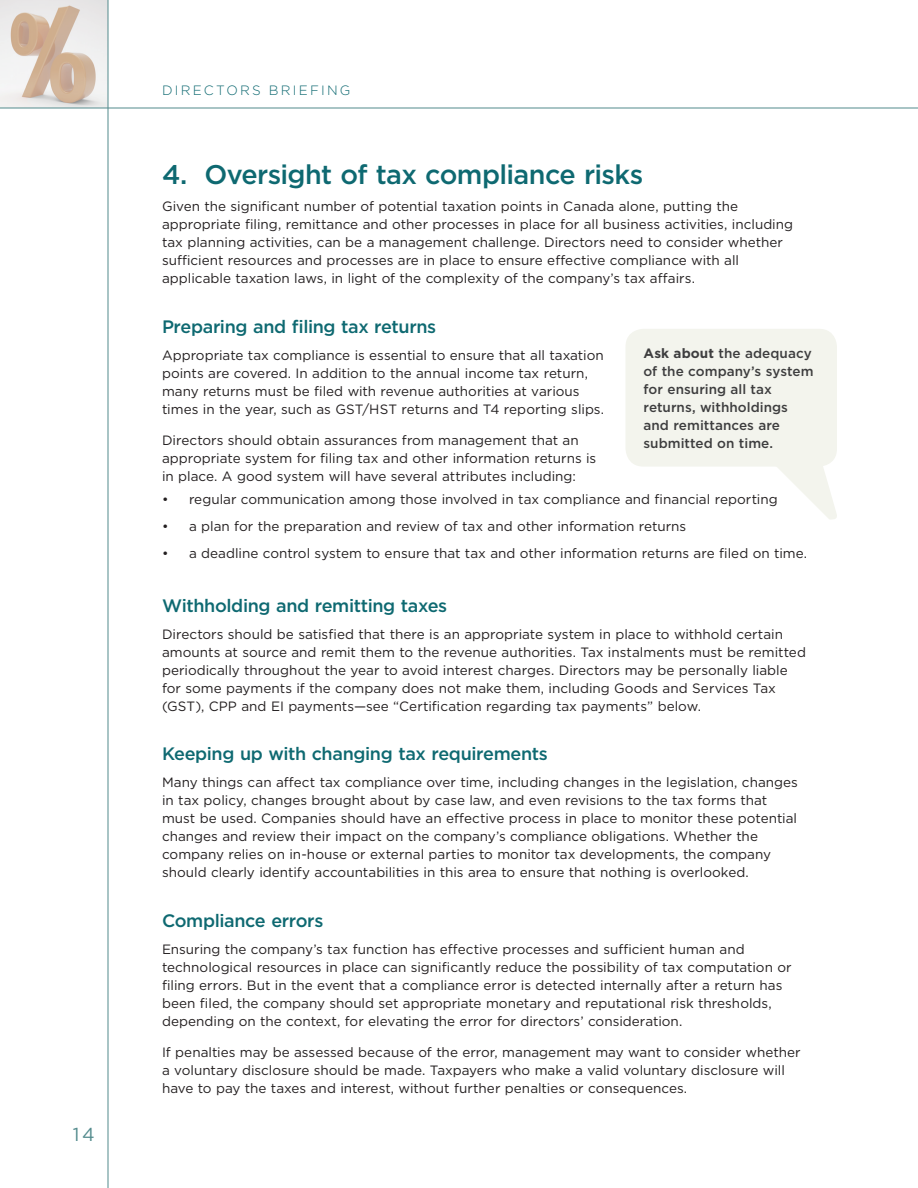
<style>
.page{position:relative;width:918px;height:1188px;background:#fff}
.page>*{position:absolute;margin:0;border:0;box-sizing:border-box;transform-origin:0 0}
.t1{font:500 27px "Gotham";letter-spacing:-.025em;color:#0e6971}
.t2{font:18.75px "Gotham";color:#538b8d}
.t3{font:500 18px "Gotham";letter-spacing:-.02em;color:#0e6971}
.t4{font:13.5px/18px "Gotham";color:#231f20}
.t5{font:500 13.5px/18px "Gotham";letter-spacing:.005em;color:#3e3e3f}
.t6{font:300 13.5px "Gotham";color:#0e6971}
.s1{font-weight:700}
</style>
<div class="page">
<img style="left:0;top:0;width:108px;height:108px">
<hr style="left:0;top:108px;width:918px;height:1px;background:#538b8d">
<hr style="left:108px;top:0;width:1px;height:1188px;background:#538b8d">
<div style="left:626px;top:329px;width:211px;height:138px;background:#f3f4ed;border-radius:18px"></div>
<svg style="left:777px;top:465px;width:60px;height:55px"></svg>
<h2 class="t2" style="left:73px;top:1122px;width:23px">14</h2>
<p class="t6" style="left:162px;top:82px;width:11px">DIRE</p>
<p class="t6" style="left:204px;top:82px;width:25px">CTORS</p>
<p class="t6" style="left:269px;top:82px;width:22px">BRIEFI</p>
<p class="t6" style="left:327px;top:82px;width:23px">NG</p>
<h1 class="t1" style="left:162px;top:157px;width:483px">4. Oversight of tax compliance risks</h1>
<p class="t4" style="left:162px;top:197px;width:633px">Given the significant number of potential taxation points in Canada alone, putting the appropriate filing, remittance and other processes in place for all business activities, including tax planning activities, can be a management challenge. Directors need to consider whether sufficient resources and processes are in place to ensure effective compliance with all applicable taxation laws, in light of the complexity of the company’s tax affairs.</p>
<h3 class="t3" style="left:162px;top:315px;width:276px">Preparing and filing tax returns</h3>
<p class="t4" style="left:162px;top:346px;width:444px">Appropriate tax compliance is essential to ensure that all taxation points are covered. In addition to the annual income tax return, many returns must be filed with revenue authorities at various times in the year, such as GST/HST returns and T4 reporting slips.</p>
<p class="t4" style="left:162px;top:431px;width:436px">Directors should obtain assurances from management that an appropriate system for filing tax and other information returns is in place. A good system will have several attributes including:</p>
<p class="t4" style="left:162px;top:490px;width:617px">• regular communication among those involved in tax compliance and financial reporting</p>
<p class="t4" style="left:162px;top:517px;width:526px">• a plan for the preparation and review of tax and other information returns</p>
<p class="t4" style="left:162px;top:544px;width:647px">• a deadline control system to ensure that tax and other information returns are filed on time.</p>
<h3 class="t3" style="left:162px;top:594px;width:287px">Withholding and remitting taxes</h3>
<p class="t4" style="left:162px;top:625px;width:645px">Directors should be satisfied that there is an appropriate system in place to withhold certain amounts at source and remit them to the revenue authorities. Tax instalments must be remitted periodically throughout the year to avoid interest charges. Directors may be personally liable for some payments if the company does not make them, including Goods and Services Tax (GST), CPP and EI payments—see “Certification regarding tax payments” below.</p>
<h3 class="t3" style="left:162px;top:742px;width:387px">Keeping up with changing tax requirements</h3>
<p class="t4" style="left:162px;top:773px;width:638px">Many things can affect tax compliance over time, including changes in the legislation, changes in tax policy, changes brought about by case law, and even revisions to the tax forms that must be used. Companies should have an effective process in place to monitor these potential changes and review their impact on the company’s compliance obligations. Whether the company relies on in-house or external parties to monitor tax developments, the company should clearly identify accountabilities in this area to ensure that nothing is overlooked.</p>
<h3 class="t3" style="left:162px;top:909px;width:163px">Compliance errors</h3>
<p class="t4" style="left:162px;top:940px;width:631px">Ensuring the company’s tax function has effective processes and sufficient human and technological resources in place can significantly reduce the possibility of tax computation or filing errors. But in the event that a compliance error is detected internally after a return has been filed, the company should set appropriate monetary and reputational risk thresholds, depending on the context, for elevating the error for directors’ consideration.</p>
<p class="t4" style="left:162px;top:1043px;width:640px">If penalties may be assessed because of the error, management may want to consider whether a voluntary disclosure should be made. Taxpayers who make a valid voluntary disclosure will have to pay the taxes and interest, without further penalties or consequences.</p>
<p class="t5" style="left:644px;top:344px;width:172px"><span class="s1">Ask about</span> the adequacy of the company’s system for ensuring all tax returns, withholdings and remittances are submitted on time.</p>
</div>
